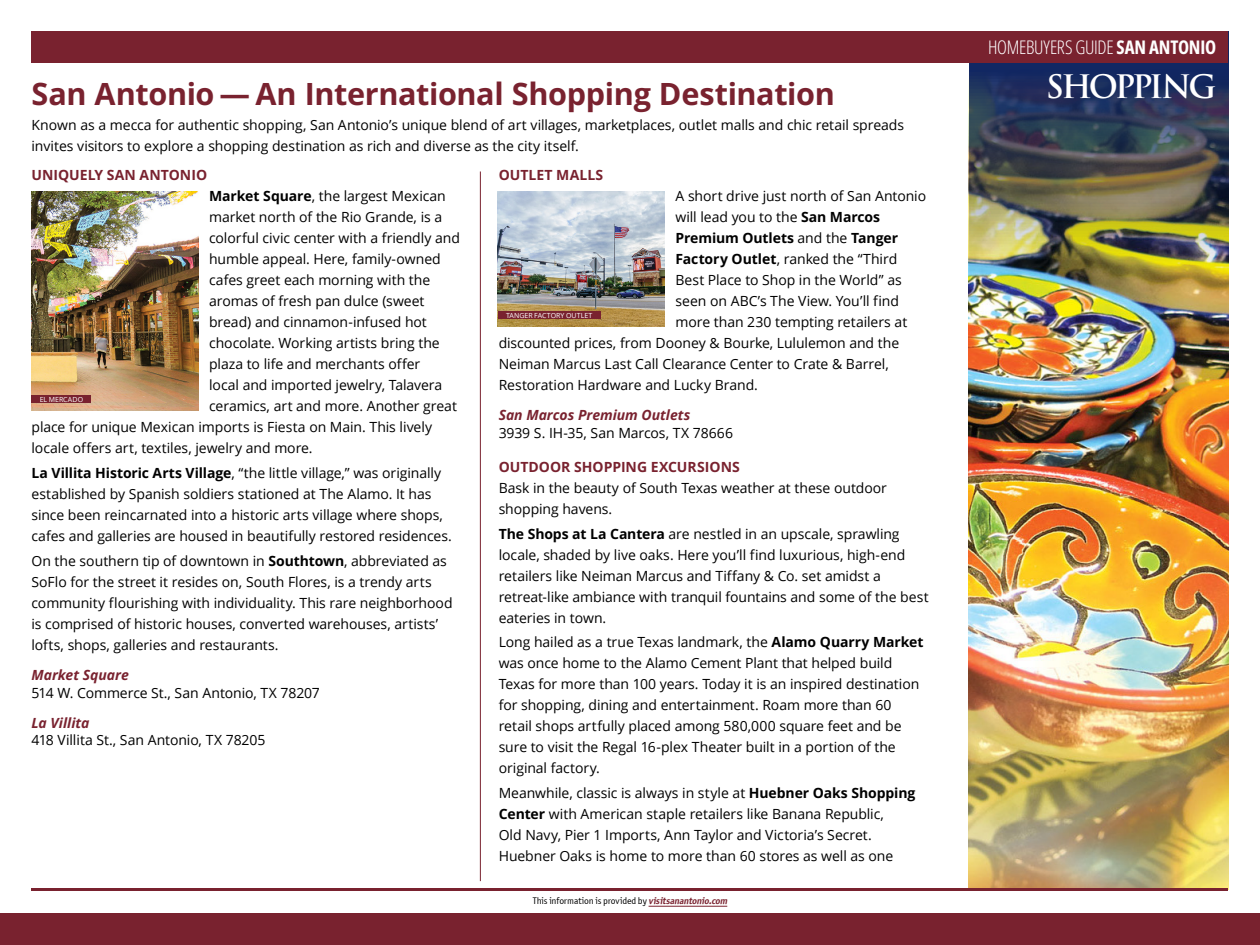
<style>
.page{position:relative;width:1260px;height:945px;background:#fff}
.page>*{position:absolute;margin:0;border:0;box-sizing:border-box;transform-origin:0 0}
.t1{font:700 31.5px "Trajan Pro";letter-spacing:-.1em;color:#fff}
.t2{font:700 30.62px "Open Sans";letter-spacing:-.015em;color:#79222f}
.t3{font:300 18.72px "Open Sans Condensed";letter-spacing:-.015em;color:#fff}
.t4{font:14px/21px "Open Sans";letter-spacing:-.005em;color:#000}
.t5{font:700 14px "Open Sans";color:#79222f}
.t6{font:italic 700 14px "Open Sans";color:#79222f}
.t7{font:700 14px "Open Sans";letter-spacing:-.01em;color:#000}
.t8{font:9.62px "Officina Sans ITCTT Book";letter-spacing:-.015em;color:#000}
.t9{font:7px "Open Sans";letter-spacing:.005em;color:#fff}
.s1{font-weight:700}
.s2{font-weight:400}
.s3{font-family:"Officina Sans ITCTT Bold";font-style:italic;color:#79222f}
</style>
<div class="page">
<img style="left:969px;top:63px;width:259px;height:825px">
<img style="left:32px;top:192px;width:167px;height:218px">
<img style="left:498px;top:192px;width:167px;height:134px">
<div style="left:32px;top:32px;width:1196px;height:31px;background:#79222f"></div>
<hr style="left:32px;top:888px;width:1196px;height:3px;background:#79222f">
<div style="left:32px;top:396px;width:59px;height:7px;background:#79222f"></div>
<div style="left:498px;top:312px;width:102px;height:7px;background:#79222f"></div>
<hr style="left:480px;top:172px;width:1px;height:709px;background:#79222f">
<hr style="left:649px;top:906px;width:78px;height:1px;background:#79222f">
<div style="left:0;top:914px;width:1260px;height:31px;background:#79222f"></div>
<h3 class="t3" style="left:988px;top:34px;width:230px">HOMEBUYERS GUIDE <span class="s1">SAN ANTONIO</span></h3>
<h2 class="t2" style="left:32px;top:73px;width:805px">San Antonio — An International Shopping Destination</h2>
<h1 class="t1" style="left:1046px;top:67px;width:172px">SHOPPING</h1>
<p class="t4" style="left:32px;top:114px;width:874px">Known as a mecca for authentic shopping, San Antonio’s unique blend of art villages, marketplaces, outlet malls and chic retail spreads invites visitors to explore a shopping destination as rich and diverse as the city itself.</p>
<p class="t5" style="left:32px;top:166px;width:177px">UNIQUELY SAN ANTONIO</p>
<p class="t4" style="left:209px;top:185px;width:238px"><span class="s1">Market Square</span>, the largest Mexican</p>
<p class="t4" style="left:209px;top:206px;width:235px">market north of the Rio Grande, is a</p>
<p class="t4" style="left:209px;top:227px;width:252px">colorful civic center with a friendly and</p>
<p class="t4" style="left:209px;top:248px;width:233px">humble appeal. Here, family‑owned</p>
<p class="t4" style="left:209px;top:269px;width:223px">cafes greet each morning with the</p>
<p class="t4" style="left:209px;top:290px;width:217px">aromas of fresh pan dulce (sweet</p>
<p class="t4" style="left:209px;top:311px;width:219px">bread) and cinnamon-infused hot</p>
<p class="t4" style="left:209px;top:332px;width:232px">chocolate. Working artists bring the</p>
<p class="t4" style="left:209px;top:353px;width:213px">plaza to life and merchants offer</p>
<p class="t4" style="left:209px;top:374px;width:235px">local and imported jewelry, Talavera</p>
<p class="t4" style="left:209px;top:395px;width:249px">ceramics, art and more. Another great</p>
<p class="t4" style="left:32px;top:416px;width:402px">place for unique Mexican imports is Fiesta on Main. This lively</p>
<p class="t4" style="left:32px;top:437px;width:283px">locale offers art, textiles, jewelry and more.</p>
<p class="t4" style="left:32px;top:462px;width:422px"><span class="s1">La Villita Historic Arts Village</span>, “the little village,” was originally established by Spanish soldiers stationed at The Alamo. It has since been reincarnated into a historic arts village where shops, cafes and galleries are housed in beautifully restored residences.</p>
<p class="t4" style="left:32px;top:550px;width:423px">On the southern tip of downtown in <span class="s1">Southtown</span>, abbreviated as SoFlo for the street it resides on, South Flores, is a trendy arts community flourishing with individuality. This rare neighborhood is comprised of historic houses, converted warehouses, artists’ lofts, shops, galleries and restaurants.</p>
<p class="t6" style="left:32px;top:665px;width:99px">Market Square</p>
<p class="t4" style="left:32px;top:682px;width:290px">514 W. Commerce St., San Antonio, TX 78207</p>
<p class="t6" style="left:32px;top:713px;width:59px">La Villita</p>
<p class="t4" style="left:32px;top:730px;width:235px">418 Villita St., San Antonio, TX 78205</p>
<p class="t5" style="left:499px;top:166px;width:106px">OUTLET MALLS</p>
<p class="t4" style="left:676px;top:185px;width:252px">A short drive just north of San Antonio</p>
<p class="t4" style="left:676px;top:206px;width:206px">will lead you to the <span class="s1">San Marcos</span></p>
<p class="t7" style="left:676px;top:229px;width:224px">Premium Outlets <span class="s2">and the</span> Tanger</p>
<p class="t4" style="left:676px;top:248px;width:223px"><span class="s1">Factory Outlet</span>, ranked the “Third</p>
<p class="t4" style="left:676px;top:269px;width:228px">Best Place to Shop in the World” as</p>
<p class="t4" style="left:676px;top:290px;width:225px">seen on ABC’s The View. You’ll find</p>
<p class="t4" style="left:676px;top:311px;width:233px">more than 230 tempting retailers at</p>
<p class="t4" style="left:499px;top:332px;width:402px">discounted prices, from Dooney &amp; Bourke, Lululemon and the</p>
<p class="t4" style="left:499px;top:353px;width:392px">Neiman Marcus Last Call Clearance Center to Crate &amp; Barrel,</p>
<p class="t4" style="left:499px;top:374px;width:261px">Restoration Hardware and Lucky Brand.</p>
<p class="t6" style="left:499px;top:406px;width:193px">San Marcos Premium Outlets</p>
<p class="t4" style="left:499px;top:422px;width:236px">3939 S. IH-35, San Marcos, TX 78666</p>
<p class="t5" style="left:499px;top:457px;width:243px">OUTDOOR SHOPPING EXCURSIONS</p>
<p class="t4" style="left:499px;top:477px;width:390px">Bask in the beauty of South Texas weather at these outdoor shopping havens.</p>
<p class="t4" style="left:499px;top:523px;width:431px"><span class="s1">The Shops at La Cantera</span> are nestled in an upscale, sprawling locale, shaded by live oaks. Here you’ll find luxurious, high-end retailers like Neiman Marcus and Tiffany &amp; Co. set amidst a retreat-like ambiance with tranquil fountains and some of the best eateries in town.</p>
<p class="t4" style="left:499px;top:632px;width:426px">Long hailed as a true Texas landmark, the <span class="s1">Alamo Quarry Market </span>was once home to the Alamo Cement Plant that helped build Texas for more than 100 years. Today it is an inspired destination for shopping, dining and entertainment. Roam more than 60 retail shops artfully placed among 580,000 square feet and be sure to visit the Regal 16-plex Theater built in a portion of the original factory.</p>
<p class="t4" style="left:499px;top:782px;width:418px">Meanwhile, classic is always in style at <span class="s1">Huebner Oaks Shopping Center</span> with American staple retailers like Banana Republic,<br>Old Navy, Pier 1 Imports, Ann Taylor and Victoria’s Secret.<br>Huebner Oaks is home to more than 60 stores as well as one</p>
<p class="t9" style="left:506px;top:311px;width:88px">TANGER FACTORY OUTLET</p>
<p class="t9" style="left:40px;top:395px;width:45px">EL MERCADO</p>
<p class="t8" style="left:533px;top:896px;width:198px">This information is provided by <span class="s3">visitsanantonio.com</span></p>
</div>
